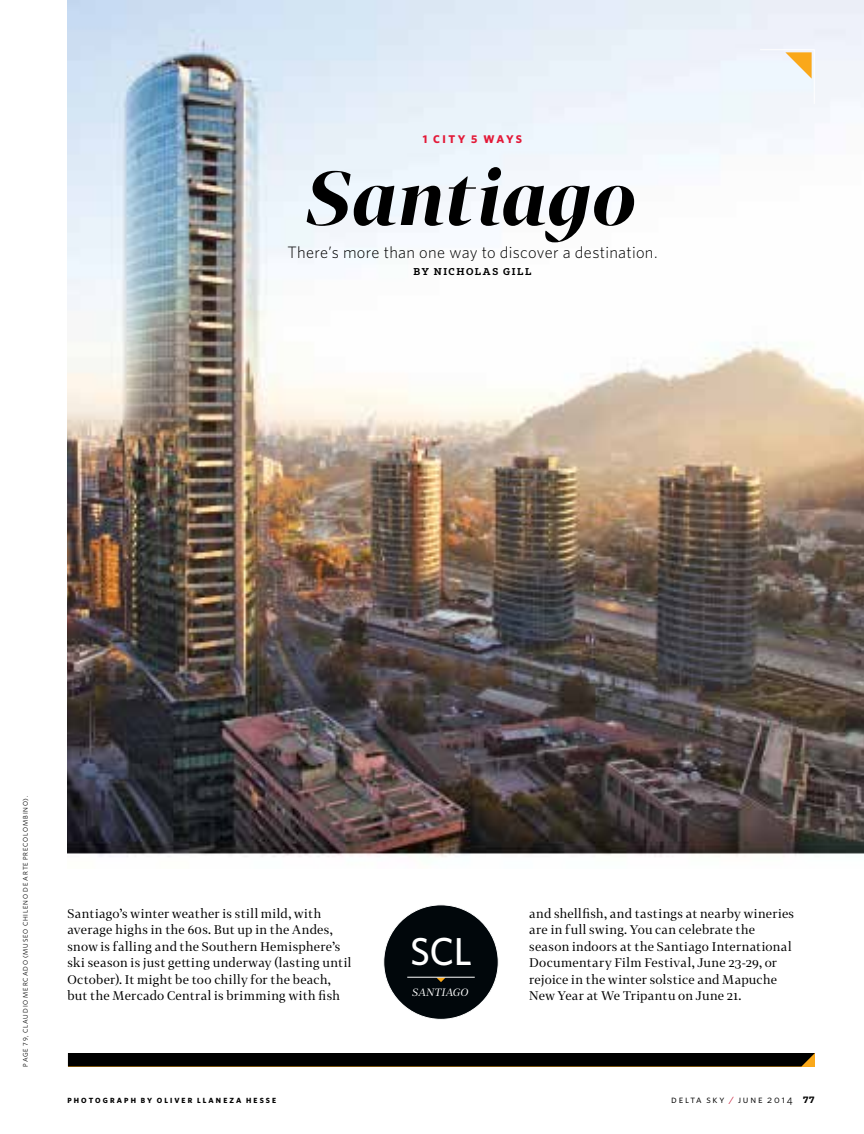
<style>
.page{position:relative;width:864px;height:1134px;background:#fff}
.page>*{position:absolute;margin:0;border:0;box-sizing:border-box;transform-origin:0 0}
.t1{font:italic 700 75px "Tabac G1";letter-spacing:.01em;color:#000}
.t2{font:500 39px "Whitney";color:#fff}
.t3{font:300 16.5px "Whitney";letter-spacing:.015em;color:#000}
.t4{font:12.3px/16.5px "Tabac G2";letter-spacing:.025em;color:#000}
.t5{font:700 11.25px "Whitney";letter-spacing:.205em;color:#e31837}
.t6{font:10.5px "Whitney Book SC";letter-spacing:.17em;color:#000}
.t7{font:italic 10.5px "Tabac G2";letter-spacing:.025em;color:#fff}
.t8{font:600 9.75px "Tabac Slab";letter-spacing:.16em;color:#000}
.t9{font:700 7.5px "Whitney";letter-spacing:.275em;color:#000}
.t10{font:6.75px "Whitney";letter-spacing:.125em;color:#000}
.s1{color:#c41230}
.s2{font-family:"Tabac Slab";font-weight:600;font-size:12px}
</style>
<div class="page">
<img style="left:68px;top:0;width:796px;height:857px">
<svg style="left:760px;top:49px;width:55px;height:55px"></svg>
<div style="left:68px;top:1053px;width:747px;height:13px;background:#000"></div>
<div style="left:384px;top:905px;width:114px;height:114px;background:#01070b;border-radius:50%"></div>
<svg style="left:437px;top:978px;width:8px;height:4px"></svg>
<hr style="left:407px;top:977px;width:68px;height:1px;background:#fff">
<p class="t5" style="left:423px;top:131px;width:101px">1 CITY 5 WAYS</p>
<h1 class="t1" style="left:308px;top:148px;width:331px">Santiago</h1>
<h3 class="t3" style="left:287px;top:241px;width:372px">There’s more than one way to discover a destination.</h3>
<p class="t8" style="left:413px;top:265px;width:120px">BY NICHOLAS GILL</p>
<p class="t10" style="left:21px;top:1066px;width:272px;rotate:-90deg">PAGE 79, CLAUDIO MERCADO (MUSEO CHILENO DE ARTE PRECOLOMBINO).</p>
<p class="t4" style="left:68px;top:905px;width:286px">Santiago’s winter weather is still mild, with average highs in the 60s. But up in the Andes, snow is falling and the Southern Hemisphere’s ski season is just getting underway (lasting until October). It might be too chilly for the beach, but the Mercado Central is brimming with fish</p>
<p class="t4" style="left:529px;top:905px;width:267px">and shellfish, and tastings at nearby wineries are in full swing. You can celebrate the season indoors at the Santiago International Documentary Film Festival, June 23-29, or rejoice in the winter solstice and Mapuche New Year at We Tripantu on June 21.</p>
<h2 class="t2" style="left:410px;top:926px;width:63px">SCL</h2>
<p class="t7" style="left:413px;top:986px;width:57px">SANTIAGO</p>
<p class="t9" style="left:68px;top:1095px;width:210px">PHOTOGRAPH BY OLIVER LLANEZA HESSE</p>
<p class="t6" style="left:671px;top:1093px;width:145px">delta sky <span class="s1">/</span> june 2014 <span class="s2">77</span></p>
</div>
